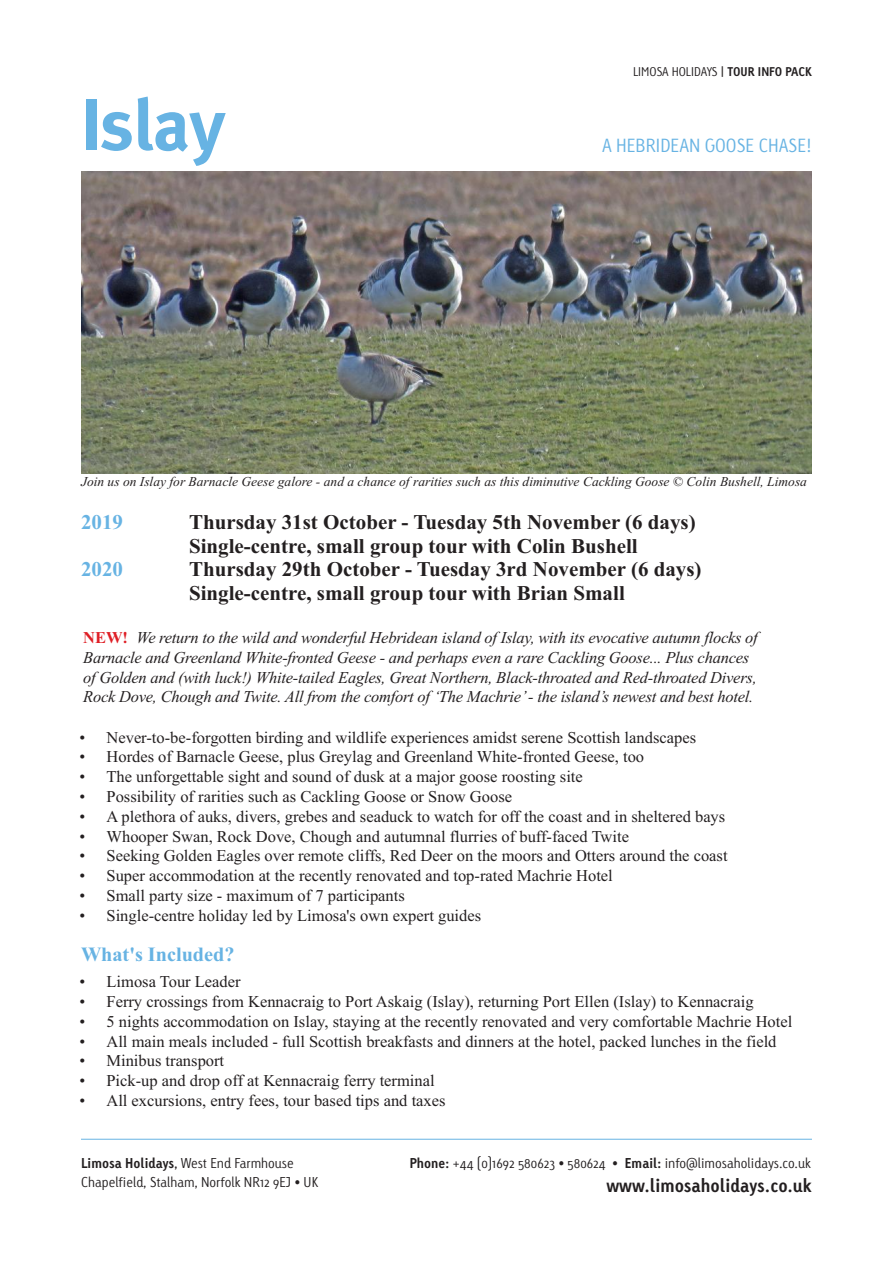
<style>
.page{position:relative;width:893px;height:1263px;background:#fff}
.page>*{position:absolute;margin:0;border:0;box-sizing:border-box;transform-origin:0 0}
.t1{font:700 72px "Meta";color:#67b3e3}
.t2{font:700 21px/23.7px "Times New Roman";color:#231f20}
.t3{font:700 21px "Times New Roman";color:#67b3e3}
.t4{font:700 20.25px "Times New Roman";color:#67b3e3}
.t5{font:700 18px "Linotype Tetria";color:#231f20}
.t6{font:300 18px "Linotype Tetria";color:#67b3e3}
.t7{font:16.5px "Times New Roman";color:#231f20}
.t8{font:italic 16.5px/19.8px "Times New Roman";letter-spacing:-.015em;color:#231f20}
.t9{font:300 13.5px "Linotype Tetria";color:#231f20}
.t10{font:italic 13.5px "Times New Roman";color:#231f20}
.t11{font:300 12px "Linotype Tetria";color:#231f20}
.s1{font-weight:400}
.s2{font-weight:700}
.s3{font-weight:700;font-style:normal;color:#df1e25}
</style>
<div class="page">
<img style="left:81px;top:172px;width:731px;height:301px">
<hr style="left:81px;top:1139px;width:731px;height:1px;background:#67b3e3">
<h1 class="t1" style="left:81px;top:83px;width:146px">Islay</h1>
<p class="t11" style="left:633px;top:67px;width:180px">LIMOSA HOLIDAYS <span class="s1">|</span> <span class="s2">TOUR INFO PACK</span></p>
<p class="t6" style="left:602px;top:138px;width:211px">A HEBRIDEAN GOOSE CHASE!</p>
<p class="t10" style="left:81px;top:473px;width:727px">Join us on Islay for Barnacle Geese galore - and a chance of rarities such as this diminutive Cackling Goose © Colin Bushell, Limosa</p>
<p class="t3" style="left:81px;top:509px;width:44px">2019</p>
<p class="t2" style="left:189px;top:510px;width:508px">Thursday 31st October - Tuesday 5th November (6 days)<br>Single-centre, small group tour with Colin Bushell</p>
<p class="t3" style="left:81px;top:557px;width:44px">2020</p>
<p class="t2" style="left:189px;top:557px;width:514px">Thursday 29th October - Tuesday 3rd November (6 days)<br>Single-centre, small group tour with Brian Small</p>
<p class="t8" style="left:83px;top:627px;width:676px"><span class="s3">NEW!</span> We return to the wild and wonderful Hebridean island of Islay, with its evocative autumn flocks of Barnacle and Greenland White-fronted Geese - and perhaps even a rare Cackling Goose... Plus chances of Golden and (with luck!) White-tailed Eagles, Great Northern, Black-throated and Red-throated Divers, Rock Dove, Chough and Twite. All from the comfort of ‘The Machrie’ - the island’s newest and best hotel.</p>
<p class="t7" style="left:79px;top:727px;width:618px">• Never-to-be-forgotten birding and wildlife experiences amidst serene Scottish landscapes</p>
<p class="t7" style="left:79px;top:747px;width:566px">• Hordes of Barnacle Geese, plus Greylag and Greenland White-fronted Geese, too</p>
<p class="t7" style="left:79px;top:767px;width:505px">• The unforgettable sight and sound of dusk at a major goose roosting site</p>
<p class="t7" style="left:79px;top:786px;width:434px">• Possibility of rarities such as Cackling Goose or Snow Goose</p>
<p class="t7" style="left:79px;top:806px;width:647px">• A plethora of auks, divers, grebes and seaduck to watch for off the coast and in sheltered bays</p>
<p class="t7" style="left:79px;top:826px;width:551px">• Whooper Swan, Rock Dove, Chough and autumnal flurries of buff-faced Twite</p>
<p class="t7" style="left:79px;top:846px;width:650px">• Seeking Golden Eagles over remote cliffs, Red Deer on the moors and Otters around the coast</p>
<p class="t7" style="left:80px;top:866px;width:535px">• Super accommodation at the recently renovated and top-rated Machrie Hotel</p>
<p class="t7" style="left:79px;top:885px;width:327px">• Small party size - maximum of 7 participants</p>
<p class="t7" style="left:79px;top:905px;width:403px">• Single-centre holiday led by Limosa's own expert guides</p>
<p class="t4" style="left:81px;top:942px;width:155px">What's Included?</p>
<p class="t7" style="left:79px;top:972px;width:163px">• Limosa Tour Leader</p>
<p class="t7" style="left:79px;top:992px;width:676px">• Ferry crossings from Kennacraig to Port Askaig (Islay), returning Port Ellen (Islay) to Kennacraig</p>
<p class="t7" style="left:79px;top:1011px;width:714px">• 5 nights accommodation on Islay, staying at the recently renovated and very comfortable Machrie Hotel</p>
<p class="t7" style="left:79px;top:1031px;width:699px">• All main meals included - full Scottish breakfasts and dinners at the hotel, packed lunches in the field</p>
<p class="t7" style="left:79px;top:1051px;width:146px">• Minibus transport</p>
<p class="t7" style="left:79px;top:1071px;width:357px">• Pick-up and drop off at Kennacraig ferry terminal</p>
<p class="t7" style="left:79px;top:1091px;width:368px">• All excursions, entry fees, tour based tips and taxes</p>
<p class="t9" style="left:81px;top:1157px;width:214px"><span class="s2">Limosa Holidays</span><span class="s1">,</span> West End Farmhouse</p>
<p class="t9" style="left:410px;top:1158px;width:403px"><span class="s2">Phone:</span> +44 (0)1692 580623 • 580624 <span class="s1">•</span> <span class="s2">Email:</span> info@limosaholidays.co.uk</p>
<p class="t9" style="left:81px;top:1176px;width:239px">Chapelfield, Stalham, Norfolk NR12 9EJ • UK</p>
<p class="t5" style="left:606px;top:1179px;width:207px">www.limosaholidays.co.uk</p>
</div>
